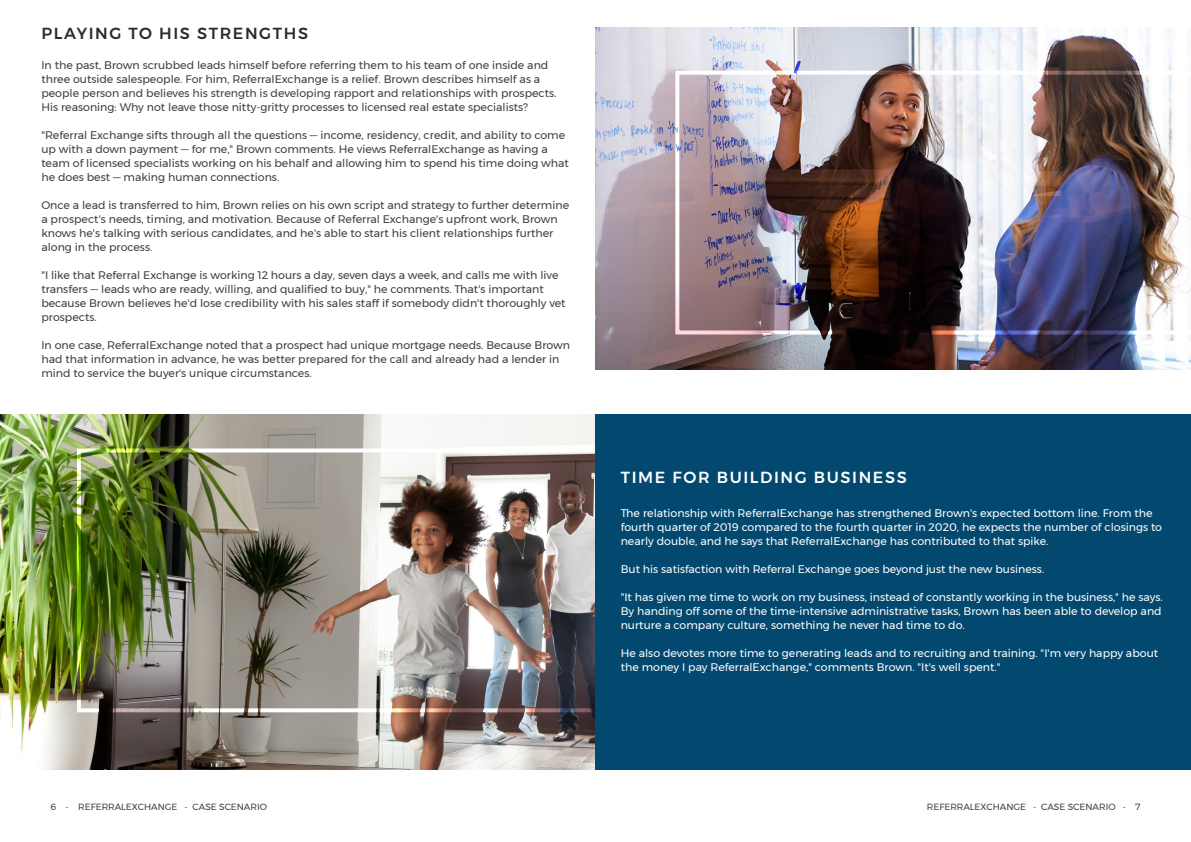
<style>
.page{position:relative;width:1191px;height:842px;background:#fff}
.page>*{position:absolute;margin:0;border:0;box-sizing:border-box;transform-origin:0 0}
.t1{font:500 16px "Montserrat";letter-spacing:.1em;color:#fff}
.t2{font:500 16px "Montserrat";letter-spacing:.1em;color:#282c31}
.Body_Text{font:11px/14px "Montserrat";color:#3e3e3f}
.Body_Text-2{font:11px/14px "Montserrat";color:#fff}
.t3{font:9px "Montserrat";color:#3e3e3f}
</style>
<div class="page">
<img style="left:595px;top:27px;width:596px;height:343px">
<img style="left:0;top:414px;width:595px;height:356px">
<img style="left:77px;top:448px;width:516px;height:264px">
<svg style="left:595px;top:59px;width:1px;height:260px"></svg>
<div style="left:595px;top:414px;width:596px;height:356px;background:#03496f"></div>
<img style="left:675px;top:71px;width:516px;height:263px">
<p class="t2" style="left:41px;top:21px;width:268px">PLAYING TO HIS STRENGTHS</p>
<p class="Body_Text" style="left:41px;top:58px;width:516px">In the past, Brown scrubbed leads himself before referring them to his team of one inside and three outside salespeople. For him, ReferralExchange is a relief. Brown describes himself as a people person and believes his strength is developing rapport and relationships with prospects.<br>His reasoning: Why not leave those nitty-gritty processes to licensed real estate specialists?</p>
<p class="Body_Text" style="left:41px;top:128px;width:529px">"Referral Exchange sifts through all the questions — income, residency, credit, and ability to come up with a down payment — for me," Brown comments. He views ReferralExchange as having a team of licensed specialists working on his behalf and allowing him to spend his time doing what he does best — making human connections.</p>
<p class="Body_Text" style="left:41px;top:198px;width:529px">Once a lead is transferred to him, Brown relies on his own script and strategy to further determine a prospect's needs, timing, and motivation. Because of Referral Exchange's upfront work, Brown knows he's talking with serious candidates, and he's able to start his client relationships further along in the process.</p>
<p class="Body_Text" style="left:41px;top:268px;width:526px">"I like that Referral Exchange is working 12 hours a day, seven days a week, and calls me with live transfers — leads who are ready, willing, and qualified to buy," he comments. That's important because Brown believes he'd lose credibility with his sales staff if somebody didn't thoroughly vet prospects.</p>
<p class="Body_Text" style="left:41px;top:338px;width:530px">In one case, ReferralExchange noted that a prospect had unique mortgage needs. Because Brown had that information in advance, he was better prepared for the call and already had a lender in mind to service the buyer's unique circumstances.</p>
<p class="t1" style="left:620px;top:465px;width:288px">TIME FOR BUILDING BUSINESS</p>
<p class="Body_Text-2" style="left:620px;top:506px;width:543px">The relationship with ReferralExchange has strengthened Brown's expected bottom line. From the fourth quarter of 2019 compared to the fourth quarter in 2020, he expects the number of closings to nearly double, and he says that ReferralExchange has contributed to that spike.</p>
<p class="Body_Text-2" style="left:620px;top:562px;width:425px">But his satisfaction with Referral Exchange goes beyond just the new business.</p>
<p class="Body_Text-2" style="left:620px;top:590px;width:543px;text-align:justify">"It has given me time to work on my business, instead of constantly working in the business," he says.<br>By handing off some of the time-intensive administrative tasks, Brown has been able to develop and nurture a company culture, something he never had time to do.</p>
<p class="Body_Text-2" style="left:620px;top:646px;width:539px">He also devotes more time to generating leads and to recruiting and training. "I'm very happy about the money I pay ReferralExchange," comments Brown. "It's well spent."</p>
<p class="t3" style="left:50px;top:800px;width:218px">6 - REFERRALEXCHANGE - CASE SCENARIO</p>
<p class="t3" style="left:927px;top:800px;width:215px">REFERRALEXCHANGE - CASE SCENARIO - 7</p>
</div>
